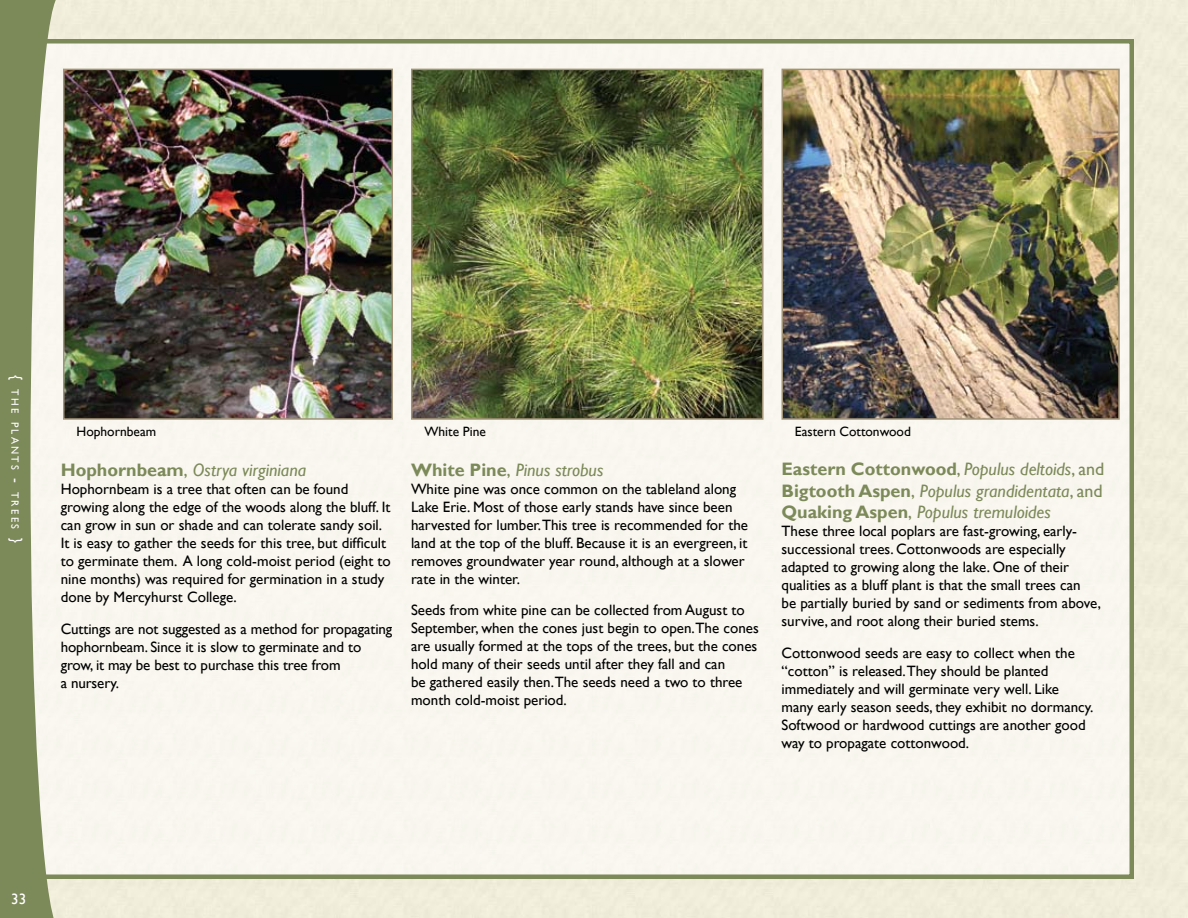
<style>
.page{position:relative;width:1188px;height:918px;background:#fff}
.page>*{position:absolute;margin:0;border:0;box-sizing:border-box;transform-origin:0 0}
.t1{font:italic 18px/21.6px "Gill Sans";color:#7c8959;text-align:justify}
.t2{font:15px/18px "Gill Sans";color:#000}
.t3{font:15px "Gill Sans";color:#fff}
.t4{font:13.5px "Gill Sans";color:#000}
.t5{font:10.5px "Gill Sans";letter-spacing:.215em;color:#fff}
.s1{font-size:15px}
.s2{font-weight:700;font-style:normal}
.s3{font-style:normal}
</style>
<div class="page">
<div style="left:14px;top:41px;width:1118px;height:836px;background:#f8f6ee"></div>
<img style="left:66px;top:72px;width:324px;height:345px">
<div style="left:63px;top:69px;width:330px;height:351px;border:2px solid #a19378"></div>
<img style="left:414px;top:72px;width:347px;height:345px">
<div style="left:411px;top:69px;width:353px;height:351px;border:2px solid #a19378"></div>
<img style="left:785px;top:72px;width:332px;height:345px">
<div style="left:782px;top:69px;width:338px;height:351px;border:2px solid #a19378"></div>
<svg style="left:0;top:0;width:59px;height:918px;fill:#7c8959"></svg>
<p class="t5" style="left:21px;top:375px;width:169px;rotate:90deg"><span class="s1">{</span> the plants <span class="s1">-</span> trees <span class="s1">}</span></p>
<p class="t4" style="left:76px;top:423px;width:81px">Hophornbeam</p>
<p class="t4" style="left:425px;top:423px;width:63px">White Pine</p>
<p class="t4" style="left:795px;top:423px;width:117px">Eastern Cottonwood</p>
<p class="t1" style="left:61px;top:460px;width:247px"><span class="s2">Hophornbeam</span><span class="s3">,</span> Ostrya virginiana</p>
<p class="t2" style="left:61px;top:481px;width:332px">Hophornbeam is a tree that often can be found growing along the edge of the woods along the bluff. It can grow in sun or shade and can tolerate sandy soil.<br>It is easy to gather the seeds for this tree, but difficult to germinate them. A long cold-moist period (eight to nine months) was required for germination in a study done by Mercyhurst College.</p>
<p class="t2" style="left:61px;top:620px;width:333px">Cuttings are not suggested as a method for propagating hophornbeam. Since it is slow to germinate and to grow, it may be best to purchase this tree from<br>a nursery.</p>
<p class="t1" style="left:411px;top:459px;width:194px"><span class="s2">White Pine</span><span class="s3">,</span> Pinus strobus</p>
<p class="t2" style="left:411px;top:480px;width:339px">White pine was once common on the tableland along Lake Erie. Most of those early stands have since been harvested for lumber.This tree is recommended for the land at the top of the bluff. Because it is an evergreen, it removes groundwater year round, although at a slower rate in the winter.</p>
<p class="t2" style="left:411px;top:602px;width:349px">Seeds from white pine can be collected from August to September, when the cones just begin to open.The cones are usually formed at the tops of the trees, but the cones hold many of their seeds until after they fall and can<br>be gathered easily then.The seeds need a two to three month cold-moist period.</p>
<p class="t1" style="left:781px;top:459px;width:324px"><span class="s2">Eastern Cottonwood</span><span class="s3">,</span> Populus deltoids<span class="s3">, and </span><span class="s2">Bigtooth Aspen</span><span class="s3">,</span> Populus grandidentata<span class="s3">, and </span><span class="s2">Quaking Aspen</span><span class="s3">,</span> Populus tremuloides</p>
<p class="t2" style="left:782px;top:523px;width:321px">These three local poplars are fast-growing, early&shy;successional trees. Cottonwoods are especially adapted to growing along the lake. One of their qualities as a bluff plant is that the small trees can<br>be partially buried by sand or sediments from above, survive, and root along their buried stems.</p>
<p class="t2" style="left:782px;top:644px;width:314px">Cottonwood seeds are easy to collect when the “cotton” is released.They should be planted immediately and will germinate very well. Like many early season seeds, they exhibit no dormancy.<br>Softwood or hardwood cuttings are another good way to propagate cottonwood.</p>
<p class="t3" style="left:11px;top:891px;width:17px">33</p>
</div>
